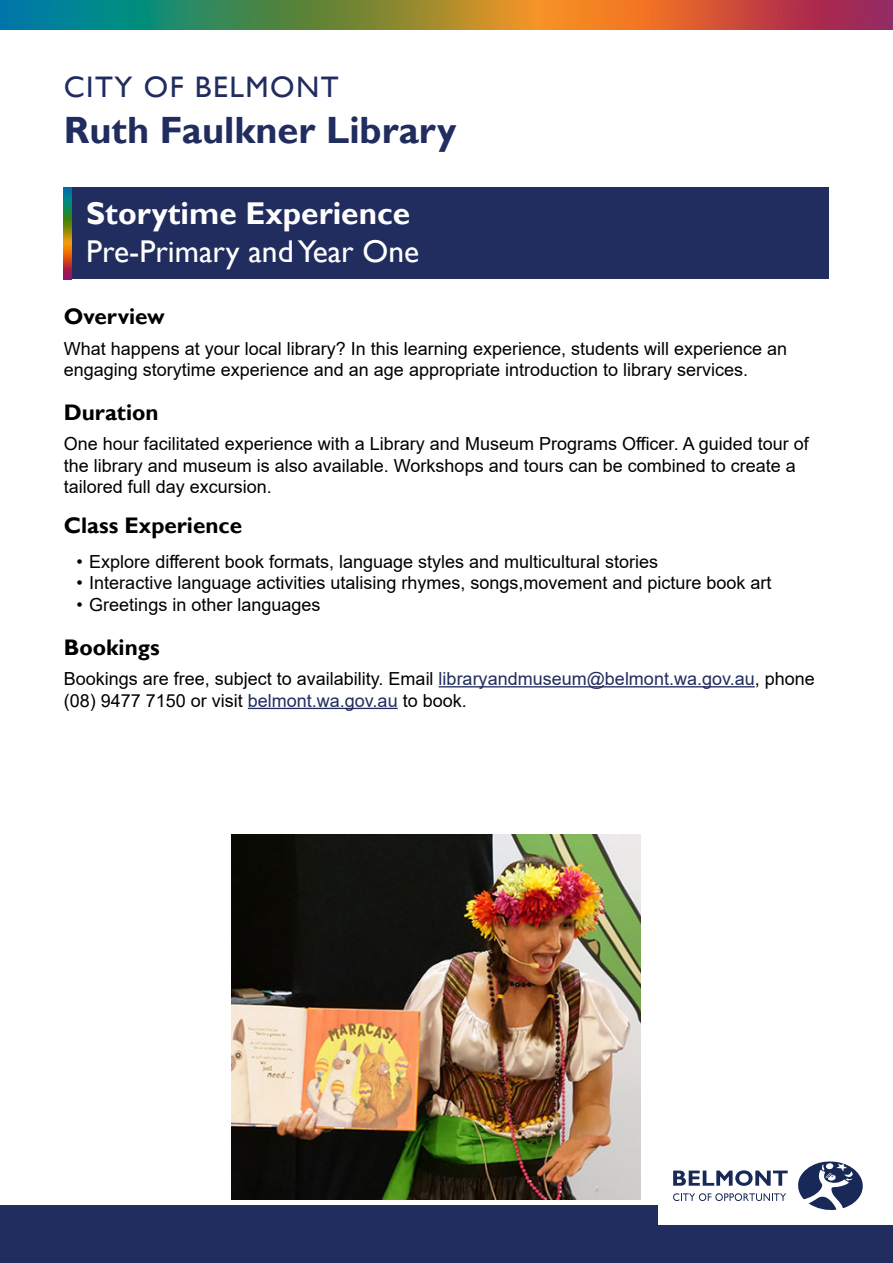
<style>
.page{position:relative;width:893px;height:1263px;background:#fff}
.page>*{position:absolute;margin:0;border:0;box-sizing:border-box;transform-origin:0 0}
.t1{font:700 37.95px "Gill Sans";color:#212c5f}
.t2{font:31.5px "Gill Sans";color:#fff}
.t3{font:700 31.5px "Gill Sans";color:#fff}
.t4{font:29.7px "Gill Sans";letter-spacing:.05em;color:#212c5f}
.t5{font:700 22.5px "Gill Sans";color:#000}
.t6{font:18px/21.6px "Arial";color:#000}
.s1{color:#212c5f}
</style>
<div class="page">
<div style="left:0;top:1205px;width:893px;height:58px;background:#212c5f"></div>
<div style="left:64px;top:187px;width:765px;height:92px;background:#212c5f"></div>
<hr style="left:439px;top:686px;width:316px;height:1px;background:#212c5f">
<hr style="left:248px;top:708px;width:150px;height:1px;background:#212c5f">
<img style="left:0;top:0;width:893px;height:30px">
<div style="left:658px;top:1146px;width:235px;height:79px;background:#fff"></div>
<svg style="left:673px;top:1170px;width:115px;height:16px"></svg>
<svg style="left:798px;top:1161px;width:65px;height:49px"></svg>
<svg style="left:673px;top:1193px;width:113px;height:8px"></svg>
<img style="left:64px;top:187px;width:7px;height:92px">
<img style="left:231px;top:834px;width:410px;height:365px">
<h3 class="t4" style="left:64px;top:70px;width:276px">CITY OF BELMONT</h3>
<h1 class="t1" style="left:64px;top:107px;width:394px">Ruth Faulkner Library</h1>
<h2 class="t3" style="left:86px;top:194px;width:325px">Storytime Experience</h2>
<h2 class="t2" style="left:86px;top:233px;width:335px">Pre-Primary and Year One</h2>
<p class="t5" style="left:64px;top:303px;width:103px">Overview</p>
<p class="t6" style="left:64px;top:337px;width:725px">What happens at your local library? In this learning experience, students will experience an engaging storytime experience and an age appropriate introduction to library services.</p>
<p class="t5" style="left:64px;top:399px;width:96px">Duration</p>
<p class="t6" style="left:64px;top:433px;width:746px">One hour facilitated experience with a Library and Museum Programs Officer. A guided tour of the library and museum is also available. Workshops and tours can be combined to create a tailored full day excursion.</p>
<p class="t5" style="left:64px;top:512px;width:180px">Class Experience</p>
<p class="t6" style="left:77px;top:550px;width:583px">• Explore different book formats, language styles and multicultural stories</p>
<p class="t6" style="left:77px;top:572px;width:697px">• Interactive language activities utalising rhymes, songs,movement and picture book art</p>
<p class="t6" style="left:77px;top:593px;width:245px">• Greetings in other languages</p>
<p class="t5" style="left:64px;top:634px;width:97px">Bookings</p>
<p class="t6" style="left:64px;top:668px;width:752px">Bookings are free, subject to availability. Email <span class="s1">libraryandmuseum@belmont.wa.gov.au</span>, phone (08) 9477 7150 or visit <span class="s1">belmont.wa.gov.au</span> to book.</p>
</div>
